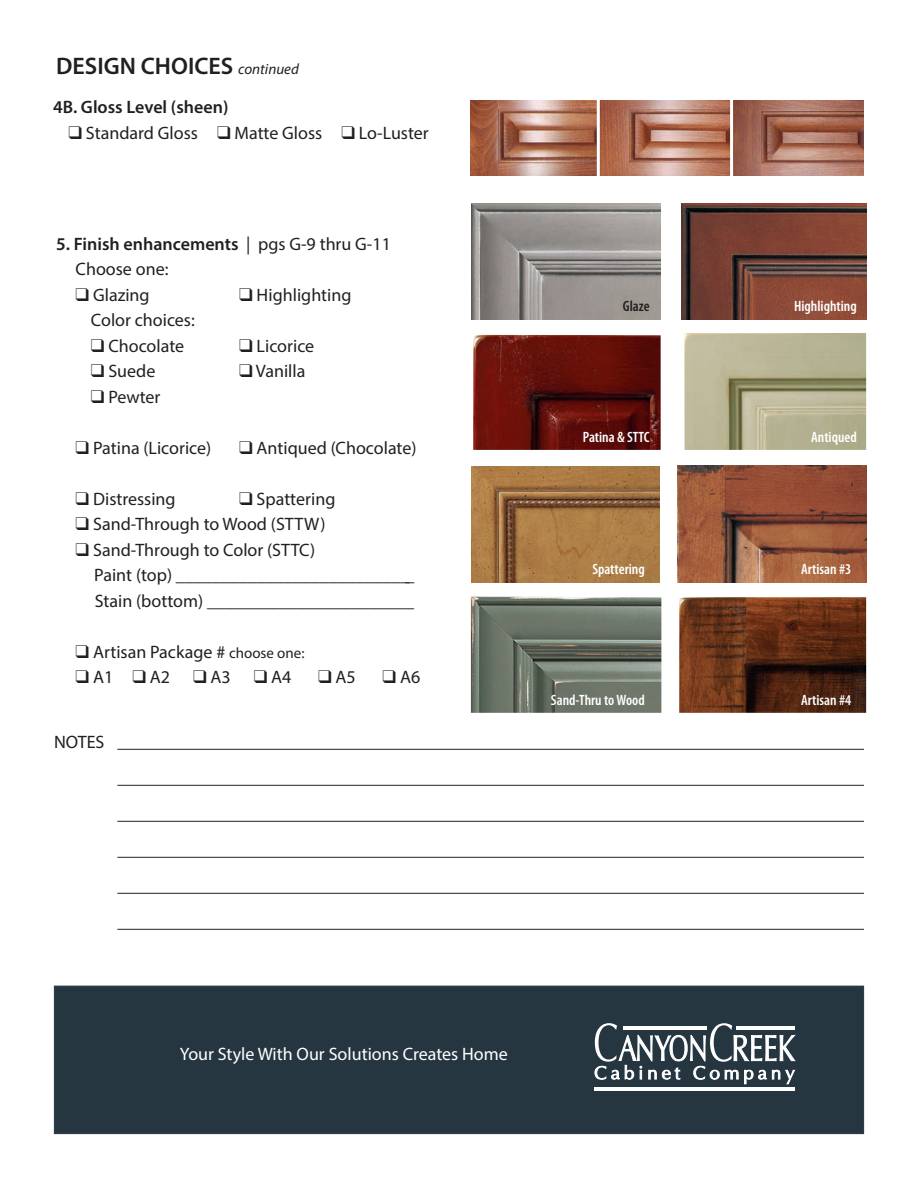
<style>
.page{position:relative;width:918px;height:1188px;background:#fff}
.page>*{position:absolute;margin:0;border:0;box-sizing:border-box;transform-origin:0 0}
.t1{font:600 24px "Myriad Pro";color:#231f20}
.t2{font:18px/25.5px "Myriad Pro";color:#231f20}
.t3{font:18px "Myriad Pro";color:#fff}
.t4{font:600 18px "Myriad Pro";color:#231f20}
.t5{font:600 condensed 15px "Myriad Pro";color:#fff}
.t6{font:600 condensed 15px "Myriad Pro";color:#231f20}
.s1{font-weight:400;font-style:italic;font-size:15px}
.s2{font-weight:600}
.s3{font-size:15px}
</style>
<div class="page">
<div style="left:54px;top:986px;width:810px;height:148px;background:#263641"></div>
<hr style="left:117px;top:749px;width:747px;height:1px;background:#231f20">
<hr style="left:117px;top:893px;width:747px;height:1px;background:#231f20">
<hr style="left:117px;top:821px;width:747px;height:1px;background:#231f20">
<hr style="left:117px;top:785px;width:747px;height:1px;background:#231f20">
<hr style="left:117px;top:929px;width:747px;height:1px;background:#231f20">
<hr style="left:117px;top:857px;width:747px;height:1px;background:#231f20">
<img style="left:470px;top:100px;width:394px;height:76px">
<hr style="left:597px;top:93px;width:3px;height:84px;background:#fff">
<hr style="left:730px;top:93px;width:3px;height:84px;background:#fff">
<img style="left:471px;top:466px;width:189px;height:116px">
<img style="left:471px;top:597px;width:190px;height:116px">
<img style="left:677px;top:465px;width:189px;height:117px">
<img style="left:679px;top:597px;width:187px;height:116px">
<img style="left:472px;top:203px;width:189px;height:116px">
<img style="left:473px;top:335px;width:188px;height:115px">
<img style="left:682px;top:203px;width:184px;height:116px">
<img style="left:684px;top:333px;width:182px;height:117px">
<hr style="left:595px;top:1087px;width:200px;height:4px;background:#fdfefe">
<svg style="left:595px;top:1023px;width:200px;height:61px"></svg>
<h1 class="t1" style="left:56px;top:51px;width:244px">DESIGN CHOICES <span class="s1">continued</span></h1>
<p class="t4" style="left:53px;top:96px;width:177px">4B. Gloss Level (sheen)</p>
<p class="t2" style="left:69px;top:120px;width:362px">❑ Standard Gloss ❑ Matte Gloss ❑ Lo-Luster</p>
<p class="t2" style="left:76px;top:231px;width:317px;text-indent:-19px"><span class="s2">5. Finish enhancements</span> | pgs G-9 thru G-11<br>Choose one:</p>
<p class="t2" style="left:76px;top:282px;width:75px">❑ Glazing</p>
<p class="t2" style="left:239px;top:282px;width:114px">❑ Highlighting</p>
<p class="t2" style="left:91px;top:307px;width:105px">Color choices:</p>
<p class="t2" style="left:91px;top:333px;width:95px">❑ Chocolate</p>
<p class="t2" style="left:239px;top:333px;width:77px">❑ Licorice</p>
<p class="t2" style="left:91px;top:358px;width:66px">❑ Suede</p>
<p class="t2" style="left:239px;top:358px;width:68px">❑ Vanilla</p>
<p class="t2" style="left:91px;top:384px;width:71px">❑ Pewter</p>
<p class="t2" style="left:76px;top:435px;width:137px">❑ Patina (Licorice)</p>
<p class="t2" style="left:239px;top:435px;width:179px">❑ Antiqued (Chocolate)</p>
<p class="t2" style="left:76px;top:486px;width:102px">❑ Distressing</p>
<p class="t2" style="left:239px;top:486px;width:98px">❑ Spattering</p>
<p class="t2" style="left:76px;top:511px;width:251px">❑ Sand-Through to Wood (STTW)</p>
<p class="t2" style="left:94px;top:537px;width:322px;text-indent:-19px">❑ Sand-Through to Color (STTC)<br>Paint (top) ___________________________<br>Stain (bottom) _______________________</p>
<p class="t2" style="left:76px;top:639px;width:230px">❑ Artisan Package # <span class="s3">choose one:</span></p>
<p class="t2" style="left:76px;top:664px;width:96px">❑ A1 ❑ A2</p>
<p class="t2" style="left:193px;top:664px;width:39px">❑ A3</p>
<p class="t2" style="left:254px;top:664px;width:39px">❑ A4</p>
<p class="t2" style="left:318px;top:664px;width:39px">❑ A5</p>
<p class="t2" style="left:383px;top:664px;width:39px">❑ A6</p>
<p class="t2" style="left:54px;top:729px;width:52px">NOTES</p>
<p class="t6" style="left:623px;top:298px;width:28px">Glaze</p>
<p class="t5" style="left:583px;top:428px;width:68px">Patina &amp; STTC</p>
<p class="t5" style="left:592px;top:561px;width:54px">Spattering</p>
<p class="t5" style="left:551px;top:691px;width:95px">Sand-Thru to Wood</p>
<p class="t3" style="left:180px;top:1043px;width:329px">Your Style With Our Solutions Creates Home</p>
<p class="t5" style="left:794px;top:298px;width:64px">Highlighting</p>
<p class="t5" style="left:811px;top:428px;width:47px">Antiqued</p>
<p class="t5" style="left:801px;top:561px;width:52px">Artisan #3</p>
<p class="t5" style="left:801px;top:691px;width:52px">Artisan #4</p>
</div>
